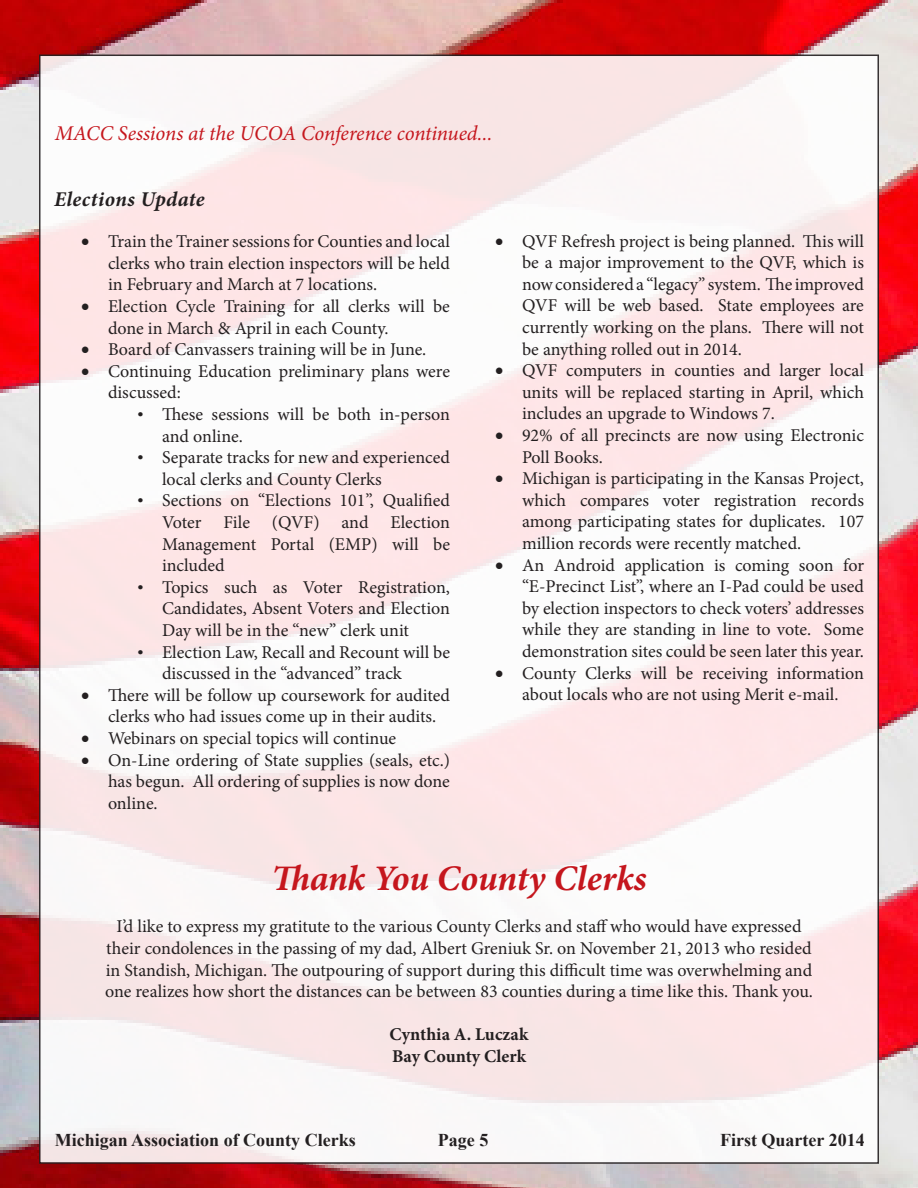
<style>
.page{position:relative;width:918px;height:1188px;background:#fff}
.page>*{position:absolute;margin:0;border:0;box-sizing:border-box;transform-origin:0 0}
.t1{font:italic 700 36px "Minion Pro";color:#c5161d}
.t2{font:italic 21px "Minion Pro";letter-spacing:-.01em;color:#c5161d}
.t3{font:italic 700 21px "Minion Pro";letter-spacing:.02em;color:#231f20}
.t4{font:18px/21.6px "Minion Pro";color:#231f20;text-align:justify}
.t5{font:700 18px "Times New Roman";color:#231f20}
.t6{font:700 18px "Minion Pro";color:#231f20}
.s1{font-family:"Courier New"}
</style>
<div class="page">
<img style="left:0;top:0;width:918px;height:1188px">
<div style="left:40px;top:55px;width:838px;height:1108px;background:linear-gradient(to right,#faf0f0,#fcf0f1)"></div>
<p class="t2" style="left:55px;top:119px;width:439px">MACC Sessions at the UCOA Conference continued...</p>
<p class="t3" style="left:54px;top:184px;width:152px">Elections Update</p>
<p class="t4" style="left:108px;top:231px;width:344px;text-indent:-27px">• Train the Trainer sessions for Counties and local clerks who train election inspectors will be held in February and March at 7 locations.</p>
<p class="t4" style="left:108px;top:296px;width:343px;text-indent:-27px">• Election Cycle Training for all clerks will be done in March &amp; April in each County.</p>
<p class="t4" style="left:81px;top:339px;width:347px">• Board of Canvassers training will be in June.</p>
<p class="t4" style="left:108px;top:360px;width:344px;text-indent:-27px">• Continuing Education preliminary plans were discussed:</p>
<p class="t4" style="left:162px;top:404px;width:290px;text-indent:-27px"><span class="s1">•</span> These sessions will be both in-person and online.</p>
<p class="t4" style="left:162px;top:447px;width:289px;text-indent:-27px"><span class="s1">•</span> Separate tracks for new and experienced local clerks and County Clerks</p>
<p class="t4" style="left:162px;top:490px;width:290px;text-indent:-27px"><span class="s1">•</span> Sections on “Elections 101”, Qualified Voter File (QVF) and Election Management Portal (EMP) will be included</p>
<p class="t4" style="left:162px;top:576px;width:289px;text-indent:-27px"><span class="s1">•</span> Topics such as Voter Registration, Candidates, Absent Voters and Election Day will be in the “new” clerk unit</p>
<p class="t4" style="left:162px;top:641px;width:290px;text-indent:-27px"><span class="s1">•</span> Election Law, Recall and Recount will be discussed in the “advanced” track</p>
<p class="t4" style="left:108px;top:684px;width:343px;text-indent:-27px">• There will be follow up coursework for audited clerks who had issues come up in their audits.</p>
<p class="t4" style="left:81px;top:728px;width:317px">• Webinars on special topics will continue</p>
<p class="t4" style="left:108px;top:749px;width:344px;text-indent:-27px">• On-Line ordering of State supplies (seals, etc.) has begun. All ordering of supplies is now done online.</p>
<p class="t4" style="left:522px;top:230px;width:344px;text-indent:-27px">• QVF Refresh project is being planned. This will be a major improvement to the QVF, which is now considered a “legacy” system. The improved QVF will be web based. State employees are currently working on the plans. There will not be anything rolled out in 2014.</p>
<p class="t4" style="left:522px;top:360px;width:344px;text-indent:-27px">• QVF computers in counties and larger local units will be replaced starting in April, which includes an upgrade to Windows 7.</p>
<p class="t4" style="left:522px;top:425px;width:343px;text-indent:-27px">• 92% of all precincts are now using Electronic<br>Poll Books.</p>
<p class="t4" style="left:522px;top:468px;width:344px;text-indent:-27px">• Michigan is participating in the Kansas Project, which compares voter registration records among participating states for duplicates. 107 million records were recently matched.</p>
<p class="t4" style="left:522px;top:554px;width:344px;text-indent:-27px">• An Android application is coming soon for “E-Precinct List”, where an I-Pad could be used by election inspectors to check voters’ addresses while they are standing in line to vote. Some demonstration sites could be seen later this year.</p>
<p class="t4" style="left:495px;top:662px;width:371px;text-align:center">• County Clerks will be receiving information about locals who are not using Merit e-mail.</p>
<p class="t1" style="left:272px;top:853px;width:376px">Thank You County Clerks</p>
<p class="t4" style="left:105px;top:916px;width:709px;text-align:center">I’d like to express my gratitute to the various County Clerks and staff who would have expressed their condolences in the passing of my dad, Albert Greniuk Sr. on November 21, 2013 who resided in Standish, Michigan. The outpouring of support during this difficult time was overwhelming and one realizes how short the distances can be between 83 counties during a time like this. Thank you.</p>
<p class="t6" style="left:390px;top:1022px;width:140px">Cynthia A. Luczak</p>
<p class="t6" style="left:392px;top:1044px;width:135px">Bay County Clerk</p>
<p class="t5" style="left:55px;top:1128px;width:303px">Michigan Association of County Clerks</p>
<p class="t5" style="left:438px;top:1128px;width:52px">Page 5</p>
<p class="t5" style="left:720px;top:1128px;width:146px">First Quarter 2014</p>
</div>
